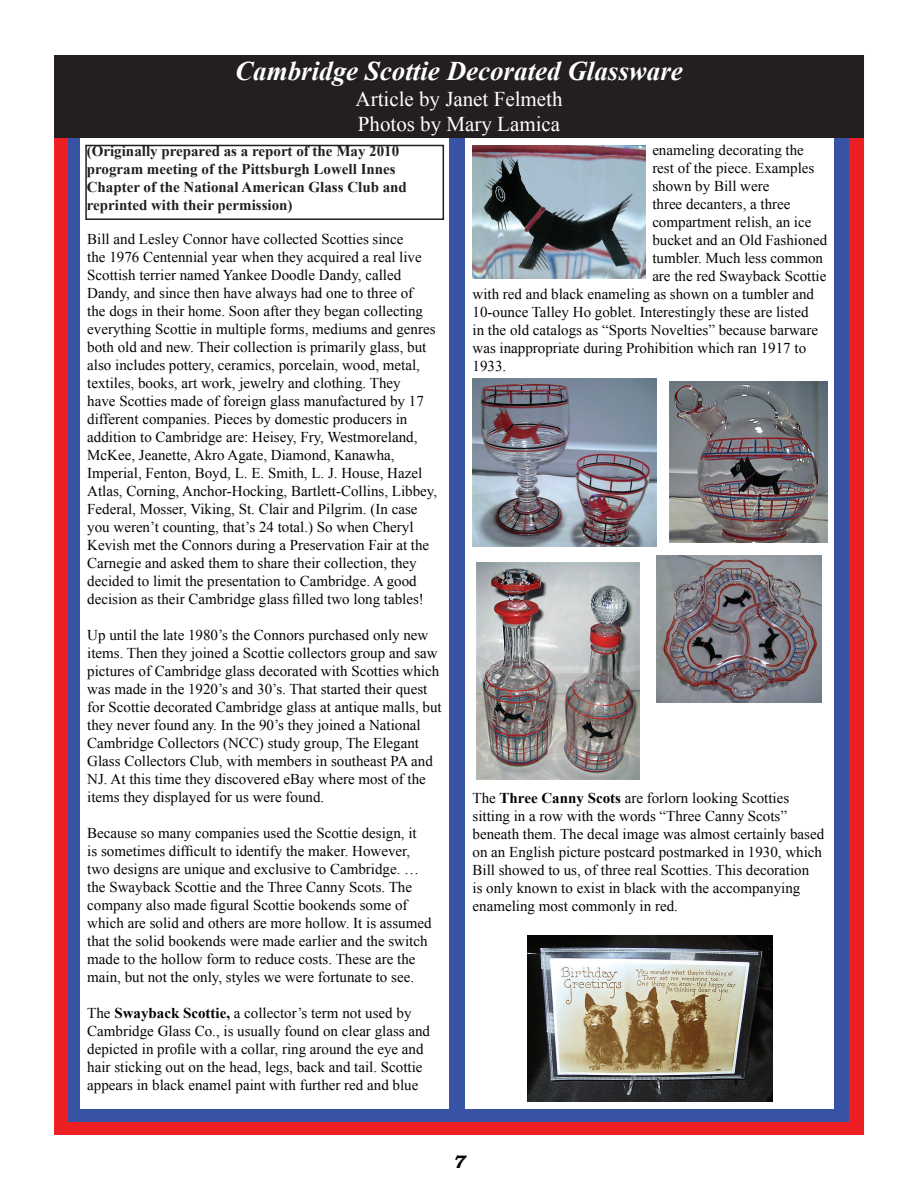
<style>
.page{position:relative;width:918px;height:1188px;background:#fff}
.page>*{position:absolute;margin:0;border:0;box-sizing:border-box;transform-origin:0 0}
.t1{font:italic 700 27px "Times New Roman";color:#fff}
.t2{font:21px/25.2px "Times New Roman";color:#fff}
.t3{font:italic 700 18px "Bookman Old Style";color:#040503}
.t4{font:15px/18px "Times New Roman";color:#040503}
.t5{font:700 15px/18px "Times New Roman";color:#231f20}
.s1{font-weight:700}
</style>
<div class="page">
<div style="left:54px;top:55px;width:810px;height:1080px;background:#ee1f23"></div>
<div style="left:68px;top:71px;width:781px;height:1051px;background:#3853a3"></div>
<div style="left:81px;top:138px;width:368px;height:970px;background:#fff"></div>
<div style="left:466px;top:138px;width:368px;height:970px;background:#fff"></div>
<div style="left:54px;top:55px;width:810px;height:83px;background:#231f20"></div>
<img style="left:473px;top:146px;width:173px;height:133px">
<img style="left:473px;top:378px;width:183px;height:169px">
<img style="left:670px;top:381px;width:157px;height:162px">
<img style="left:476px;top:563px;width:164px;height:216px">
<img style="left:656px;top:555px;width:166px;height:147px">
<img style="left:528px;top:935px;width:244px;height:166px">
<div style="left:85px;top:145px;width:359px;height:75px;border:2px solid #231f20"></div>
<h1 class="t1" style="left:235px;top:53px;width:449px">Cambridge Scottie Decorated Glassware</h1>
<h2 class="t2" style="left:356px;top:86px;width:209px">Article by Janet Felmeth<br>Photos by Mary Lamica</h2>
<p class="t5" style="left:87px;top:142px;width:322px">(Originally prepared as a report of the May 2010 program meeting of the Pittsburgh Lowell Innes Chapter of the National American Glass Club and reprinted with their permission)</p>
<p class="t4" style="left:652px;top:141px;width:153px">enameling decorating the</p>
<p class="t4" style="left:652px;top:159px;width:164px">rest of the piece. Examples</p>
<p class="t4" style="left:652px;top:177px;width:119px">shown by Bill were</p>
<p class="t4" style="left:652px;top:195px;width:140px">three decanters, a three</p>
<p class="t4" style="left:652px;top:213px;width:161px">compartment relish, an ice</p>
<p class="t4" style="left:652px;top:231px;width:176px">bucket and an Old Fashioned</p>
<p class="t4" style="left:652px;top:249px;width:172px">tumbler. Much less common</p>
<p class="t4" style="left:652px;top:267px;width:176px">are the red Swayback Scottie</p>
<p class="t4" style="left:473px;top:285px;width:343px">with red and black enameling as shown on a tumbler and</p>
<p class="t4" style="left:473px;top:303px;width:338px">10-ounce Talley Ho goblet. Interestingly these are listed</p>
<p class="t4" style="left:473px;top:321px;width:347px">in the old catalogs as “Sports Novelties” because barware</p>
<p class="t4" style="left:473px;top:339px;width:335px">was inappropriate during Prohibition which ran 1917 to</p>
<p class="t4" style="left:473px;top:357px;width:35px">1933.</p>
<p class="t4" style="left:87px;top:229px;width:351px">Bill and Lesley Connor have collected Scotties since<br>the 1976 Centennial year when they acquired a real live Scottish terrier named Yankee Doodle Dandy, called Dandy, and since then have always had one to three of<br>the dogs in their home. Soon after they began collecting everything Scottie in multiple forms, mediums and genres both old and new. Their collection is primarily glass, but also includes pottery, ceramics, porcelain, wood, metal, textiles, books, art work, jewelry and clothing. They<br>have Scotties made of foreign glass manufactured by 17 different companies. Pieces by domestic producers in addition to Cambridge are: Heisey, Fry, Westmoreland, McKee, Jeanette, Akro Agate, Diamond, Kanawha, Imperial, Fenton, Boyd, L. E. Smith, L. J. House, Hazel Atlas, Corning, Anchor-Hocking, Bartlett-Collins, Libbey, Federal, Mosser, Viking, St. Clair and Pilgrim. (In case you weren’t counting, that’s 24 total.) So when Cheryl Kevish met the Connors during a Preservation Fair at the Carnegie and asked them to share their collection, they decided to limit the presentation to Cambridge. A good decision as their Cambridge glass filled two long tables!</p>
<p class="t4" style="left:87px;top:625px;width:356px">Up until the late 1980’s the Connors purchased only new items. Then they joined a Scottie collectors group and saw pictures of Cambridge glass decorated with Scotties which was made in the 1920’s and 30’s. That started their quest for Scottie decorated Cambridge glass at antique malls, but they never found any. In the 90’s they joined a National Cambridge Collectors (NCC) study group, The Elegant Glass Collectors Club, with members in southeast PA and NJ. At this time they discovered eBay where most of the items they displayed for us were found.</p>
<p class="t4" style="left:87px;top:823px;width:346px">Because so many companies used the Scottie design, it<br>is sometimes difficult to identify the maker. However, two designs are unique and exclusive to Cambridge. … the Swayback Scottie and the Three Canny Scots. The company also made figural Scottie bookends some of which are solid and others are more hollow. It is assumed that the solid bookends were made earlier and the switch made to the hollow form to reduce costs. These are the main, but not the only, styles we were fortunate to see.</p>
<p class="t4" style="left:87px;top:1003px;width:344px">The <span class="s1">Swayback Scottie,</span> a collector’s term not used by Cambridge Glass Co., is usually found on clear glass and depicted in profile with a collar, ring around the eye and hair sticking out on the head, legs, back and tail. Scottie appears in black enamel paint with further red and blue</p>
<p class="t4" style="left:473px;top:789px;width:353px">The <span class="s1">Three Canny Scots</span> are forlorn looking Scotties sitting in a row with the words “Three Canny Scots” beneath them. The decal image was almost certainly based on an English picture postcard postmarked in 1930, which Bill showed to us, of three real Scotties. This decoration<br>is only known to exist in black with the accompanying enameling most commonly in red.</p>
<p class="t3" style="left:452px;top:1149px;width:14px">7</p>
</div>
